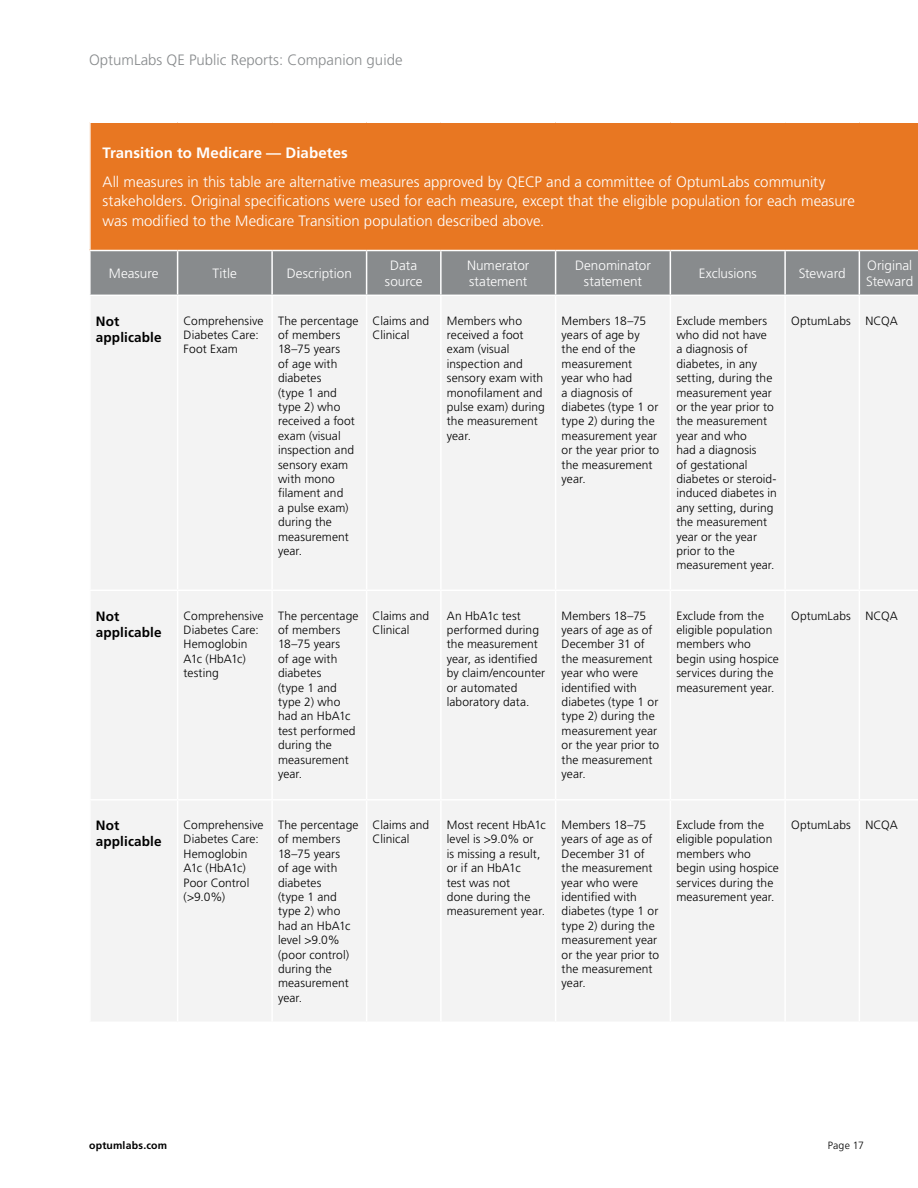
<style>
.page{position:relative;width:918px;height:1188px;background:#fff}
.page>*{position:absolute;margin:0;border:0;box-sizing:border-box;transform-origin:0 0}
.t1{font:300 15px/19.5px "Frutiger LT Pro";color:#fff}
.t2{font:300 15px "Frutiger LT Pro";color:#888b8d}
.t3{font:700 15px "Frutiger LT Pro";letter-spacing:.005em;color:#fff}
.t4{font:300 13.5px/16.2px "Frutiger LT Pro";color:#fff;text-align:center}
.t5{font:700 13.5px/16.2px "Frutiger LT Pro";letter-spacing:.01em;color:#000}
.t6{font:300 12px/14.4px "Frutiger LT Pro";letter-spacing:.005em;color:#000}
.t7{font:700 10.5px "Frutiger LT Pro";letter-spacing:.015em;color:#000}
.t8{font:300 10.5px "Frutiger LT Pro";letter-spacing:.01em;color:#000}
</style>
<div class="page">
<div style="left:90px;top:122px;width:828px;height:128px;background:#e87722"></div>
<div style="left:91px;top:251px;width:827px;height:44px;background:#888b8d"></div>
<div style="left:91px;top:296px;width:827px;height:725px;background:#f3f3f3"></div>
<hr style="left:89px;top:122px;width:89px;height:1px;background:#fff">
<hr style="left:89px;top:123px;width:2px;height:127px;background:#fff">
<hr style="left:178px;top:122px;width:94px;height:1px;background:#fff">
<hr style="left:272px;top:122px;width:95px;height:1px;background:#fff">
<hr style="left:367px;top:122px;width:74px;height:1px;background:#fff">
<hr style="left:441px;top:122px;width:115px;height:1px;background:#fff">
<hr style="left:556px;top:122px;width:114px;height:1px;background:#fff">
<hr style="left:670px;top:122px;width:115px;height:1px;background:#fff">
<hr style="left:785px;top:122px;width:74px;height:1px;background:#fff">
<hr style="left:859px;top:122px;width:59px;height:1px;background:#fff">
<hr style="left:177px;top:251px;width:1px;height:44px;background:#fff">
<hr style="left:271px;top:251px;width:2px;height:44px;background:#fff">
<hr style="left:366px;top:251px;width:1px;height:44px;background:#fff">
<hr style="left:440px;top:251px;width:2px;height:44px;background:#fff">
<hr style="left:555px;top:251px;width:1px;height:44px;background:#fff">
<hr style="left:670px;top:251px;width:1px;height:44px;background:#fff">
<hr style="left:784px;top:251px;width:2px;height:44px;background:#fff">
<hr style="left:859px;top:251px;width:1px;height:44px;background:#fff">
<hr style="left:177px;top:296px;width:1px;height:294px;background:#fff">
<hr style="left:271px;top:296px;width:2px;height:294px;background:#fff">
<hr style="left:366px;top:296px;width:1px;height:294px;background:#fff">
<hr style="left:440px;top:296px;width:2px;height:294px;background:#fff">
<hr style="left:555px;top:296px;width:1px;height:294px;background:#fff">
<hr style="left:670px;top:296px;width:1px;height:294px;background:#fff">
<hr style="left:784px;top:296px;width:2px;height:294px;background:#fff">
<hr style="left:859px;top:296px;width:1px;height:294px;background:#fff">
<hr style="left:89px;top:590px;width:89px;height:1px;background:#fff">
<hr style="left:178px;top:590px;width:94px;height:1px;background:#fff">
<hr style="left:177px;top:591px;width:1px;height:208px;background:#fff">
<hr style="left:272px;top:590px;width:95px;height:1px;background:#fff">
<hr style="left:271px;top:591px;width:2px;height:208px;background:#fff">
<hr style="left:367px;top:590px;width:74px;height:1px;background:#fff">
<hr style="left:366px;top:591px;width:1px;height:208px;background:#fff">
<hr style="left:441px;top:590px;width:115px;height:1px;background:#fff">
<hr style="left:440px;top:591px;width:2px;height:208px;background:#fff">
<hr style="left:556px;top:590px;width:114px;height:1px;background:#fff">
<hr style="left:555px;top:591px;width:1px;height:208px;background:#fff">
<hr style="left:670px;top:590px;width:115px;height:1px;background:#fff">
<hr style="left:670px;top:591px;width:1px;height:208px;background:#fff">
<hr style="left:785px;top:590px;width:74px;height:1px;background:#fff">
<hr style="left:784px;top:591px;width:2px;height:208px;background:#fff">
<hr style="left:859px;top:590px;width:59px;height:1px;background:#fff">
<hr style="left:859px;top:591px;width:1px;height:208px;background:#fff">
<hr style="left:89px;top:799px;width:89px;height:2px;background:#fff">
<hr style="left:178px;top:799px;width:94px;height:2px;background:#fff">
<hr style="left:177px;top:801px;width:1px;height:221px;background:#fff">
<hr style="left:272px;top:799px;width:95px;height:2px;background:#fff">
<hr style="left:271px;top:801px;width:2px;height:221px;background:#fff">
<hr style="left:367px;top:799px;width:74px;height:2px;background:#fff">
<hr style="left:366px;top:801px;width:1px;height:221px;background:#fff">
<hr style="left:441px;top:799px;width:115px;height:2px;background:#fff">
<hr style="left:440px;top:801px;width:2px;height:221px;background:#fff">
<hr style="left:556px;top:799px;width:114px;height:2px;background:#fff">
<hr style="left:555px;top:801px;width:1px;height:221px;background:#fff">
<hr style="left:670px;top:799px;width:115px;height:2px;background:#fff">
<hr style="left:670px;top:801px;width:1px;height:221px;background:#fff">
<hr style="left:785px;top:799px;width:74px;height:2px;background:#fff">
<hr style="left:784px;top:801px;width:2px;height:221px;background:#fff">
<hr style="left:859px;top:799px;width:59px;height:2px;background:#fff">
<hr style="left:859px;top:801px;width:1px;height:221px;background:#fff">
<p class="t2" style="left:89px;top:51px;width:315px">OptumLabs QE Public Reports: Companion guide</p>
<p class="t3" style="left:103px;top:144px;width:247px">Transition to Medicare — Diabetes</p>
<p class="t1" style="left:103px;top:172px;width:754px">All measures in this table are alternative measures approved by QECP and a committee of OptumLabs community stakeholders. Original specifications were used for each measure, except that the eligible population for each measure was modified to the Medicare Transition population described above.</p>
<p class="t4" style="left:109px;top:265px;width:51px">Measure</p>
<p class="t4" style="left:213px;top:265px;width:26px">Title</p>
<p class="t4" style="left:287px;top:265px;width:67px">Description</p>
<p class="t4" style="left:385px;top:257px;width:39px">Data source</p>
<p class="t4" style="left:467px;top:257px;width:64px;text-align:left">Numerator statement</p>
<p class="t4" style="left:575px;top:257px;width:77px">Denominator statement</p>
<p class="t4" style="left:699px;top:265px;width:60px">Exclusions</p>
<p class="t4" style="left:799px;top:265px;width:48px">Steward</p>
<p class="t4" style="left:866px;top:257px;width:48px;text-align:left">Original<br>Steward</p>
<p class="t5" style="left:96px;top:313px;width:67px">Not applicable</p>
<p class="t6" style="left:184px;top:313px;width:81px">Comprehensive<br>Diabetes Care:<br>Foot Exam</p>
<p class="t6" style="left:278px;top:313px;width:82px">The percentage of members<br>18–75 years<br>of age with diabetes<br>(type 1 and type 2) who received a foot exam (visual inspection and sensory exam with mono filament and<br>a pulse exam) during the measurement year.</p>
<p class="t6" style="left:373px;top:313px;width:58px">Claims and<br>Clinical</p>
<p class="t6" style="left:447px;top:313px;width:100px">Members who received a foot exam (visual inspection and sensory exam with monofilament and pulse exam) during the measurement year.</p>
<p class="t6" style="left:562px;top:313px;width:99px">Members 18–75 years of age by the end of the measurement<br>year who had<br>a diagnosis of diabetes (type 1 or type 2) during the measurement year or the year prior to the measurement year.</p>
<p class="t6" style="left:676px;top:313px;width:102px">Exclude members who did not have<br>a diagnosis of diabetes, in any setting, during the measurement year or the year prior to the measurement year and who<br>had a diagnosis<br>of gestational diabetes or steroid&shy;induced diabetes in any setting, during the measurement year or the year prior to the measurement year.</p>
<p class="t6" style="left:791px;top:313px;width:108px">OptumLabs NCQA</p>
<p class="t5" style="left:96px;top:608px;width:67px">Not applicable</p>
<p class="t6" style="left:184px;top:608px;width:81px">Comprehensive<br>Diabetes Care:<br>Hemoglobin<br>A1c (HbA1c) testing</p>
<p class="t6" style="left:278px;top:608px;width:82px">The percentage of members<br>18–75 years<br>of age with diabetes<br>(type 1 and type 2) who had an HbA1c test performed during the measurement year.</p>
<p class="t6" style="left:373px;top:608px;width:58px">Claims and<br>Clinical</p>
<p class="t6" style="left:447px;top:608px;width:100px">An HbA1c test performed during the measurement year, as identified by claim/encounter or automated laboratory data.</p>
<p class="t6" style="left:562px;top:608px;width:99px">Members 18–75 years of age as of<br>December 31 of the measurement year who were identified with diabetes (type 1 or type 2) during the measurement year or the year prior to the measurement year.</p>
<p class="t6" style="left:676px;top:608px;width:104px">Exclude from the eligible population members who begin using hospice services during the measurement year.</p>
<p class="t6" style="left:791px;top:608px;width:108px">OptumLabs NCQA</p>
<p class="t5" style="left:96px;top:817px;width:67px">Not applicable</p>
<p class="t6" style="left:184px;top:818px;width:81px">Comprehensive<br>Diabetes Care:<br>Hemoglobin<br>A1c (HbA1c)<br>Poor Control (&gt;9.0%)</p>
<p class="t6" style="left:278px;top:818px;width:82px">The percentage of members<br>18–75 years<br>of age with diabetes<br>(type 1 and type 2) who had an HbA1c level &gt;9.0% (poor control) during the measurement year.</p>
<p class="t6" style="left:373px;top:818px;width:58px">Claims and<br>Clinical</p>
<p class="t6" style="left:447px;top:818px;width:101px">Most recent HbA1c level is &gt;9.0% or<br>is missing a result, or if an HbA1c<br>test was not<br>done during the measurement year.</p>
<p class="t6" style="left:562px;top:818px;width:99px">Members 18–75 years of age as of<br>December 31 of the measurement year who were identified with diabetes (type 1 or type 2) during the measurement year or the year prior to the measurement year.</p>
<p class="t6" style="left:676px;top:818px;width:104px">Exclude from the eligible population members who begin using hospice services during the measurement year.</p>
<p class="t6" style="left:791px;top:818px;width:108px">OptumLabs NCQA</p>
<p class="t7" style="left:89px;top:1139px;width:80px">optumlabs.com</p>
<p class="t8" style="left:828px;top:1139px;width:38px">Page 17</p>
</div>
